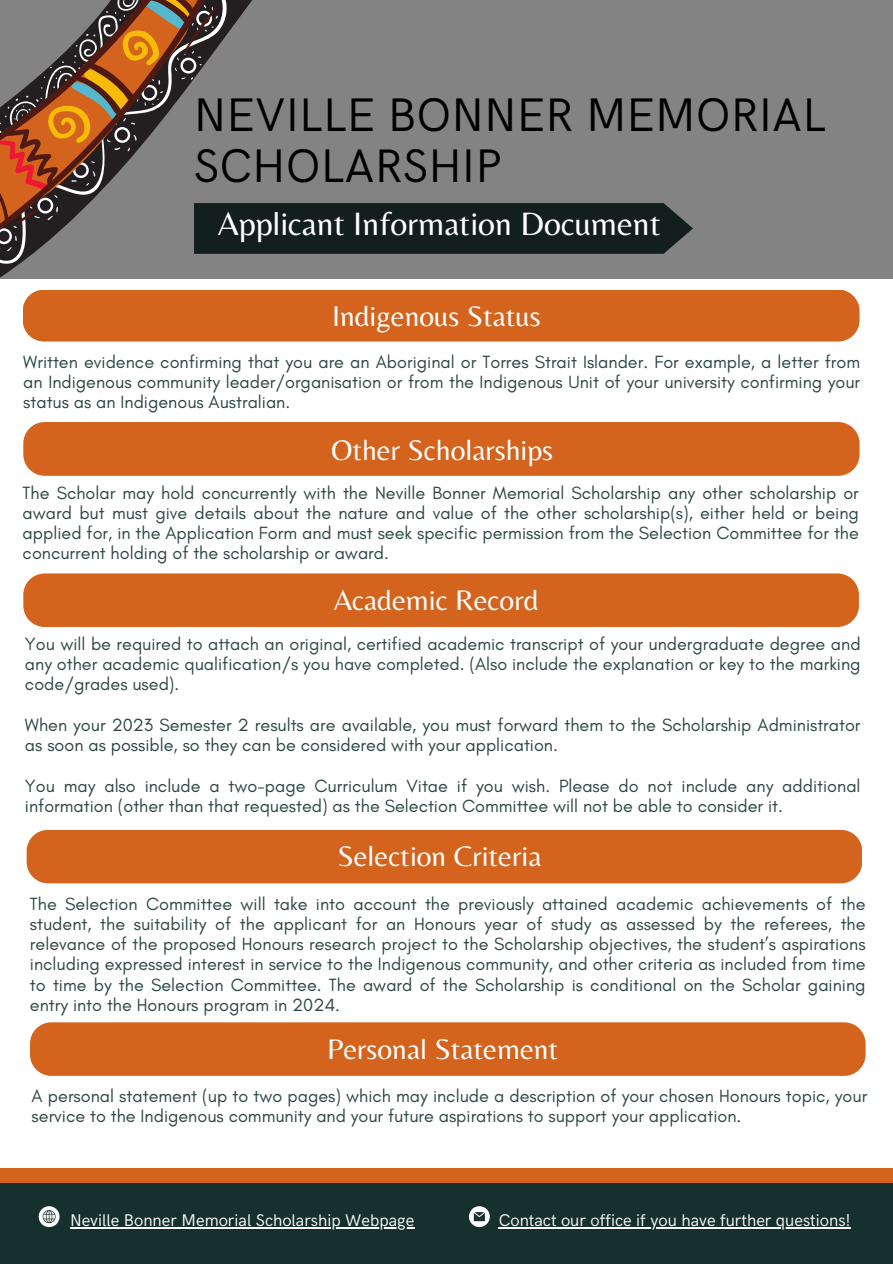
<style>
.page{position:relative;width:893px;height:1264px;background:#fff}
.page>*{position:absolute;margin:0;border:0;box-sizing:border-box;transform-origin:0 0}
.t1{font:47.25px/50.7px "HK Grotesk";color:#000}
.t2{font:33.75px "Belleza";color:#fff}
.t3{font:29.4px "Belleza";color:#fff}
.t4{font:18px/20.2px "Glacial Indifference";color:#2b4743;text-align:justify}
.t5{font:16.95px "HK Grotesk";color:#fff}
</style>
<div class="page">
<div style="left:0;top:1168px;width:892px;height:58px;background:#d3631d"></div>
<div style="left:0;top:1183px;width:892px;height:80px;background:#15302d"></div>
<svg style="left:39px;top:1206px;width:21px;height:20px"></svg>
<svg style="left:469px;top:1206px;width:20px;height:20px"></svg>
<div style="left:0;top:0;width:892px;height:278px;background:#838383"></div>
<div style="left:23px;top:289px;width:836px;height:52px;background:#d3631d;border-radius:21px"></div>
<div style="left:23px;top:422px;width:836px;height:54px;background:#d3631d;border-radius:21px"></div>
<div style="left:23px;top:573px;width:835px;height:54px;background:#d3631d;border-radius:21px"></div>
<svg style="left:0;top:254px;width:230px;height:25px"></svg>
<svg style="left:0;top:0;width:693px;height:254px"></svg>
<hr style="left:70px;top:1227px;width:344px;height:1px;background:#fff">
<hr style="left:498px;top:1227px;width:352px;height:1px;background:#fff">
<div style="left:27px;top:829px;width:835px;height:54px;background:#d3631d;border-radius:21px"></div>
<div style="left:30px;top:1022px;width:835px;height:53px;background:#d3631d;border-radius:21px"></div>
<p class="t1" style="left:194px;top:92px;width:633px">NEVILLE BONNER MEMORIAL<br>SCHOLARSHIP</p>
<p class="t2" style="left:218px;top:204px;width:444px">Applicant Information Document</p>
<p class="t3" style="left:332px;top:298px;width:210px">Indigenous Status</p>
<p class="t4" style="left:23px;top:351px;width:838px">Written evidence confirming that you are an Aboriginal or Torres Strait Islander. For example, a letter from an Indigenous community leader/organisation or from the Indigenous Unit of your university confirming your status as an Indigenous Australian.</p>
<p class="t3" style="left:331px;top:432px;width:223px">Other Scholarships</p>
<p class="t4" style="left:23px;top:482px;width:837px">The Scholar may hold concurrently with the Neville Bonner Memorial Scholarship any other scholarship or award but must give details about the nature and value of the other scholarship(s), either held or being applied for, in the Application Form and must seek specific permission from the Selection Committee for the concurrent holding of the scholarship or award.</p>
<p class="t3" style="left:334px;top:582px;width:206px">Academic Record</p>
<p class="t4" style="left:25px;top:633px;width:837px">You will be required to attach an original, certified academic transcript of your undergraduate degree and any other academic qualification/s you have completed. (Also include the explanation or key to the marking code/grades used).</p>
<p class="t4" style="left:25px;top:714px;width:837px">When your 2023 Semester 2 results are available, you must forward them to the Scholarship Administrator as soon as possible, so they can be considered with your application.</p>
<p class="t4" style="left:25px;top:775px;width:837px">You may also include a two-page Curriculum Vitae if you wish. Please do not include any additional information (other than that requested) as the Selection Committee will not be able to consider it.</p>
<p class="t3" style="left:337px;top:839px;width:205px">Selection Criteria</p>
<p class="t4" style="left:30px;top:893px;width:837px">The Selection Committee will take into account the previously attained academic achievements of the student, the suitability of the applicant for an Honours year of study as assessed by the referees, the relevance of the proposed Honours research project to the Scholarship objectives, the student’s aspirations including expressed interest in service to the Indigenous community, and other criteria as included from time to time by the Selection Committee. The award of the Scholarship is conditional on the Scholar gaining entry into the Honours program in 2024.</p>
<p class="t3" style="left:327px;top:1031px;width:232px">Personal Statement</p>
<p class="t4" style="left:32px;top:1085px;width:837px">A personal statement (up to two pages) which may include a description of your chosen Honours topic, your service to the Indigenous community and your future aspirations to support your application.</p>
<p class="t5" style="left:70px;top:1211px;width:346px">Neville Bonner Memorial Scholarship Webpage</p>
<p class="t5" style="left:498px;top:1211px;width:353px">Contact our office if you have further questions!</p>
</div>
